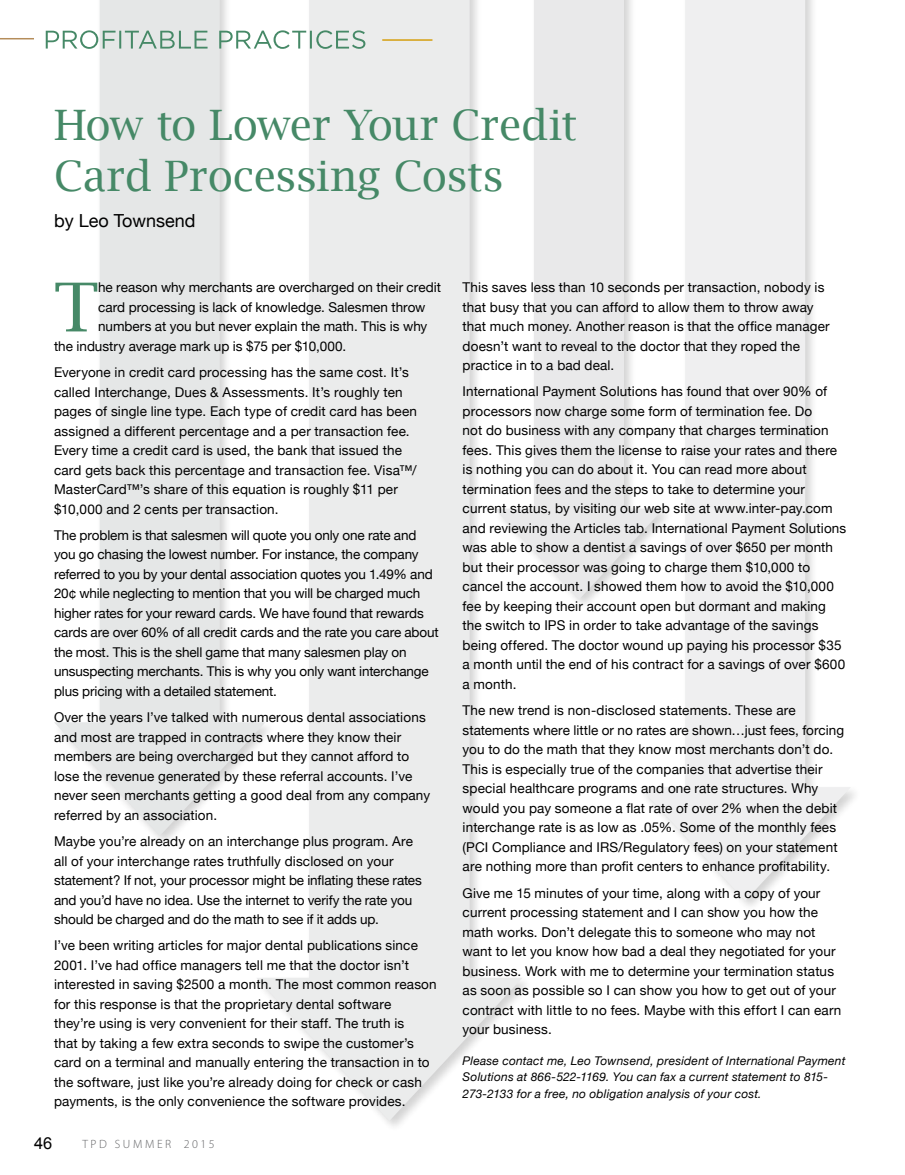
<style>
.page{position:relative;width:905px;height:1175px;background:#fff}
.page>*{position:absolute;margin:0;border:0;box-sizing:border-box;transform-origin:0 0}
.t1{font:67.5px "Lucida Bright";color:#468967}
.t2{font:42px/51px "Lucida Bright";letter-spacing:-.01em;color:#468967}
.t3{font:18px "Helvetica Neue";color:#000}
.t4{font:16.5px "Arial";color:#000}
.t5{font:13.5px/19.5px "Helvetica Neue";letter-spacing:.01em;color:#000}
.t6{font:13.5px/19.5px "Helvetica Neue";letter-spacing:-.01em;color:#000}
.t7{font:italic 12px/16.5px "Helvetica Neue";letter-spacing:.015em;color:#000}
.t8{font:300 12px "Myriad Pro";letter-spacing:.22em;color:#636466}
</style>
<div class="page">
<div style="left:51px;top:0;width:224px;height:848px;background:#000;opacity:.28"></div>
<div style="left:100px;top:0;width:120px;height:743px;background:#e5e7e7"></div>
<svg style="left:54px;top:722px;width:199px;height:114px"></svg>
<div style="left:253px;top:0;width:279px;height:1132px;background:#000;opacity:.28"></div>
<div style="left:309px;top:0;width:160px;height:998px;background:#ebecec"></div>
<svg style="left:256px;top:977px;width:266px;height:143px"></svg>
<div style="left:491px;top:0;width:182px;height:611px;background:#000;opacity:.28"></div>
<div style="left:534px;top:0;width:90px;height:529px;background:#e9e9ea"></div>
<svg style="left:494px;top:508px;width:142px;height:91px"></svg>
<div style="left:636px;top:0;width:224px;height:912px;background:#000;opacity:.28"></div>
<div style="left:685px;top:0;width:120px;height:808px;background:#efeff0"></div>
<svg style="left:639px;top:787px;width:211px;height:113px"></svg>
<svg style="left:46px;top:30px;width:319px;height:19px"></svg>
<hr style="left:0;top:38px;width:34px;height:1px;background:#b58d5a">
<hr style="left:382px;top:39px;width:50px;height:2px;background:#d59f0f">
<h2 class="t2" style="left:54px;top:100px;width:524px">How to Lower Your Credit<br>Card Processing Costs</h2>
<h3 class="t3" style="left:54px;top:210px;width:143px">by Leo Townsend</h3>
<h1 class="t1" style="left:54px;top:269px;width:46px">T</h1>
<p class="t5" style="left:98px;top:278px;width:344px">he reason why merchants are overcharged on their credit</p>
<p class="t5" style="left:98px;top:297px;width:329px">card processing is lack of knowledge. Salesmen throw</p>
<p class="t5" style="left:98px;top:317px;width:331px">numbers at you but never explain the math. This is why</p>
<p class="t5" style="left:54px;top:336px;width:294px">the industry average mark up is $75 per $10,000.</p>
<p class="t5" style="left:54px;top:362px;width:364px">Everyone in credit card processing has the same cost. It’s called Interchange, Dues &amp; Assessments. It’s roughly ten pages of single line type. Each type of credit card has been assigned a different percentage and a per transaction fee.<br>Every time a credit card is used, the bank that issued the card gets back this percentage and transaction fee. Visa™/ MasterCard™’s share of this equation is roughly $11 per $10,000 and 2 cents per transaction.</p>
<p class="t6" style="left:54px;top:525px;width:386px">The problem is that salesmen will quote you only one rate and you go chasing the lowest number. For instance, the company referred to you by your dental association quotes you 1.49% and 20¢ while neglecting to mention that you will be charged much higher rates for your reward cards. We have found that rewards cards are over 60% of all credit cards and the rate you care about the most. This is the shell game that many salesmen play on unsuspecting merchants. This is why you only want interchange plus pricing with a detailed statement.</p>
<p class="t5" style="left:54px;top:707px;width:377px">Over the years I’ve talked with numerous dental associations and most are trapped in contracts where they know their members are being overcharged but they cannot afford to lose the revenue generated by these referral accounts. I’ve never seen merchants getting a good deal from any company referred by an association.</p>
<p class="t5" style="left:54px;top:831px;width:369px">Maybe you’re already on an interchange plus program. Are all of your interchange rates truthfully disclosed on your statement? If not, your processor might be inflating these rates and you’d have no idea. Use the internet to verify the rate you should be charged and do the math to see if it adds up.</p>
<p class="t5" style="left:54px;top:935px;width:384px">I’ve been writing articles for major dental publications since 2001. I’ve had office managers tell me that the doctor isn’t interested in saving $2500 a month. The most common reason for this response is that the proprietary dental software<br>they’re using is very convenient for their staff. The truth is<br>that by taking a few extra seconds to swipe the customer’s card on a terminal and manually entering the transaction in to the software, just like you’re already doing for check or cash payments, is the only convenience the software provides.</p>
<p class="t4" style="left:34px;top:1132px;width:20px">46</p>
<p class="t8" style="left:82px;top:1137px;width:134px">TPD SUMMER 2015</p>
<p class="t5" style="left:462px;top:277px;width:368px">This saves less than 10 seconds per transaction, nobody is that busy that you can afford to allow them to throw away that much money. Another reason is that the office manager doesn’t want to reveal to the doctor that they roped the practice in to a bad deal.</p>
<p class="t5" style="left:462px;top:382px;width:385px">International Payment Solutions has found that over 90% of processors now charge some form of termination fee. Do<br>not do business with any company that charges termination fees. This gives them the license to raise your rates and there is nothing you can do about it. You can read more about termination fees and the steps to take to determine your current status, by visiting our web site at www.inter-pay.com and reviewing the Articles tab. International Payment Solutions was able to show a dentist a savings of over $650 per month but their processor was going to charge them $10,000 to cancel the account. I showed them how to avoid the $10,000 fee by keeping their account open but dormant and making the switch to IPS in order to take advantage of the savings being offered. The doctor wound up paying his processor $35 a month until the end of his contract for a savings of over $600 a month.</p>
<p class="t5" style="left:462px;top:700px;width:383px">The new trend is non-disclosed statements. These are statements where little or no rates are shown…just fees, forcing you to do the math that they know most merchants don’t do.<br>This is especially true of the companies that advertise their special healthcare programs and one rate structures. Why would you pay someone a flat rate of over 2% when the debit interchange rate is as low as .05%. Some of the monthly fees (PCI Compliance and IRS/Regulatory fees) on your statement are nothing more than profit centers to enhance profitability.</p>
<p class="t5" style="left:462px;top:882px;width:380px">Give me 15 minutes of your time, along with a copy of your current processing statement and I can show you how the math works. Don’t delegate this to someone who may not want to let you know how bad a deal they negotiated for your business. Work with me to determine your termination status as soon as possible so I can show you how to get out of your contract with little to no fees. Maybe with this effort I can earn your business.</p>
<p class="t7" style="left:462px;top:1051px;width:384px">Please contact me, Leo Townsend, president of International Payment<br>Solutions at 866-522-1169. You can fax a current statement to 815-<br>273-2133 for a free, no obligation analysis of your cost.</p>
</div>
